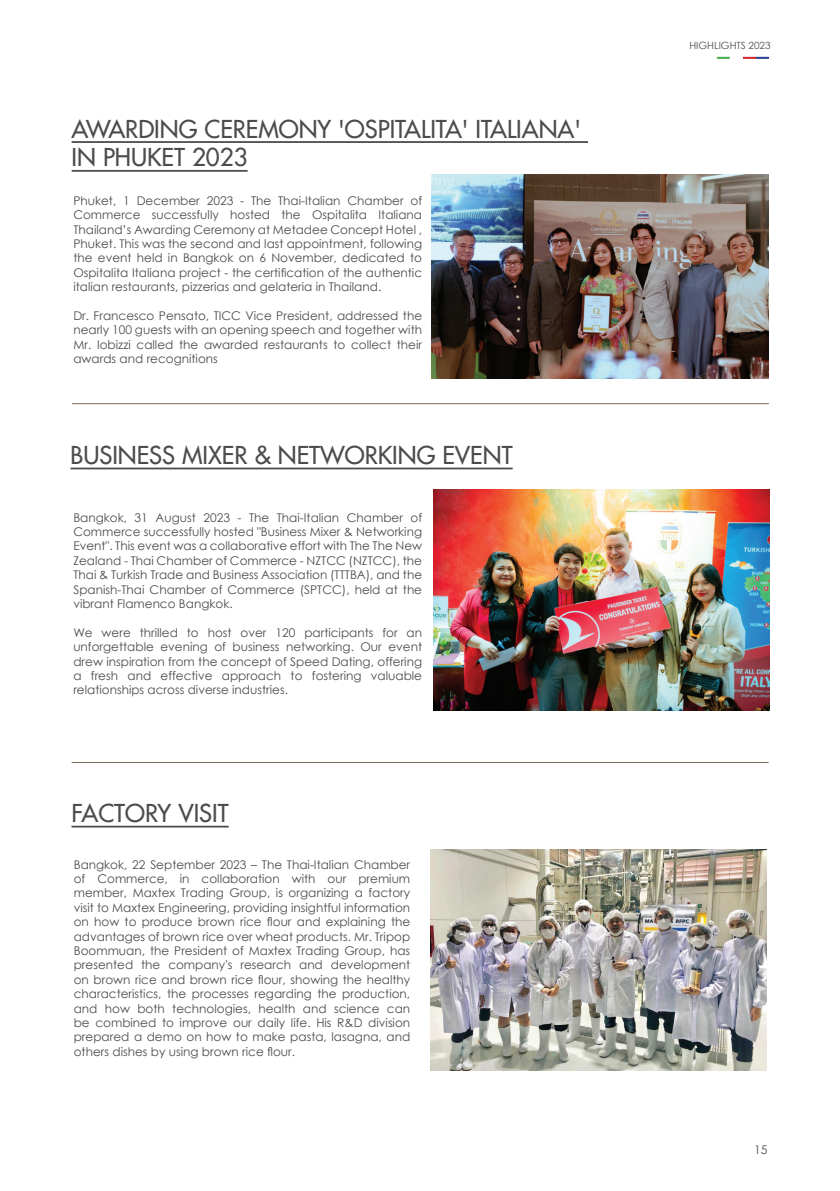
<style>
.page{position:relative;width:840px;height:1191px;background:#fff}
.page>*{position:absolute;margin:0;border:0;box-sizing:border-box;transform-origin:0 0}
.t1{font:24px/28.8px "Futura LT";color:#4b4c4d}
.t2{font:12px/14.4px "Century Gothic";color:#4b4c4d;text-align:justify}
.t3{font:10px "Century Gothic";color:#4b4c4d}
</style>
<div class="page">
<svg style="left:716px;top:57px;width:52px;height:2px"></svg>
<hr style="left:72px;top:141px;width:515px;height:2px;background:#4b4c4d">
<hr style="left:72px;top:170px;width:175px;height:2px;background:#4b4c4d">
<img style="left:431px;top:174px;width:336px;height:204px">
<hr style="left:72px;top:403px;width:696px;height:1px;background:#796857">
<hr style="left:70px;top:467px;width:442px;height:2px;background:#4b4c4d">
<img style="left:433px;top:489px;width:336px;height:221px">
<hr style="left:72px;top:762px;width:696px;height:1px;background:#796857">
<img style="left:430px;top:849px;width:336px;height:221px">
<hr style="left:71px;top:825px;width:157px;height:2px;background:#4b4c4d">
<h1 class="t1" style="left:72px;top:114px;width:510px">AWARDING CEREMONY 'OSPITALITA' ITALIANA'<br>IN PHUKET 2023</h1>
<p class="t2" style="left:73px;top:193px;width:350px">Phuket, 1 December 2023 - The Thai-Italian Chamber of Commerce successfully hosted the Ospitalita Italiana Thailand’s Awarding Ceremony at Metadee Concept Hotel , Phuket. This was the second and last appointment, following the event held in Bangkok on 6 November, dedicated to Ospitalita Italiana project - the certification of the authentic italian restaurants, pizzerias and gelateria in Thailand.</p>
<p class="t2" style="left:73px;top:308px;width:350px">Dr. Francesco Pensato, TICC Vice President, addressed the nearly 100 guests with an opening speech and together with Mr. Iobizzi called the awarded restaurants to collect their awards and recognitions</p>
<h1 class="t1" style="left:70px;top:440px;width:443px">BUSINESS MIXER &amp; NETWORKING EVENT</h1>
<p class="t2" style="left:73px;top:510px;width:350px">Bangkok, 31 August 2023 - The Thai-Italian Chamber of Commerce successfully hosted "Business Mixer &amp; Networking Event". This event was a collaborative effort with The The New Zealand - Thai Chamber of Commerce - NZTCC (NZTCC), the Thai &amp; Turkish Trade and Business Association (TTTBA), and the Spanish-Thai Chamber of Commerce (SPTCC), held at the vibrant Flamenco Bangkok.</p>
<p class="t2" style="left:73px;top:625px;width:350px">We were thrilled to host over 120 participants for an unforgettable evening of business networking. Our event drew inspiration from the concept of Speed Dating, offering a fresh and effective approach to fostering valuable relationships across diverse industries.</p>
<h1 class="t1" style="left:71px;top:798px;width:159px">FACTORY VISIT</h1>
<p class="t2" style="left:74px;top:857px;width:338px">Bangkok, 22 September 2023 – The Thai-Italian Chamber of Commerce, in collaboration with our premium member, Maxtex Trading Group, is organizing a factory visit to Maxtex Engineering, providing insightful information on how to produce brown rice flour and explaining the advantages of brown rice over wheat products. Mr. Tripop Boommuan, the President of Maxtex Trading Group, has presented the company's research and development on brown rice and brown rice flour, showing the healthy characteristics, the processes regarding the production, and how both technologies, health and science can be combined to improve our daily life. His R&amp;D division prepared a demo on how to make pasta, lasagna, and others dishes by using brown rice flour.</p>
<p class="t3" style="left:689px;top:38px;width:83px">HIGHLIGHTS 2023</p>
<p class="t2" style="left:753px;top:1142px;width:15px">15</p>
</div>
